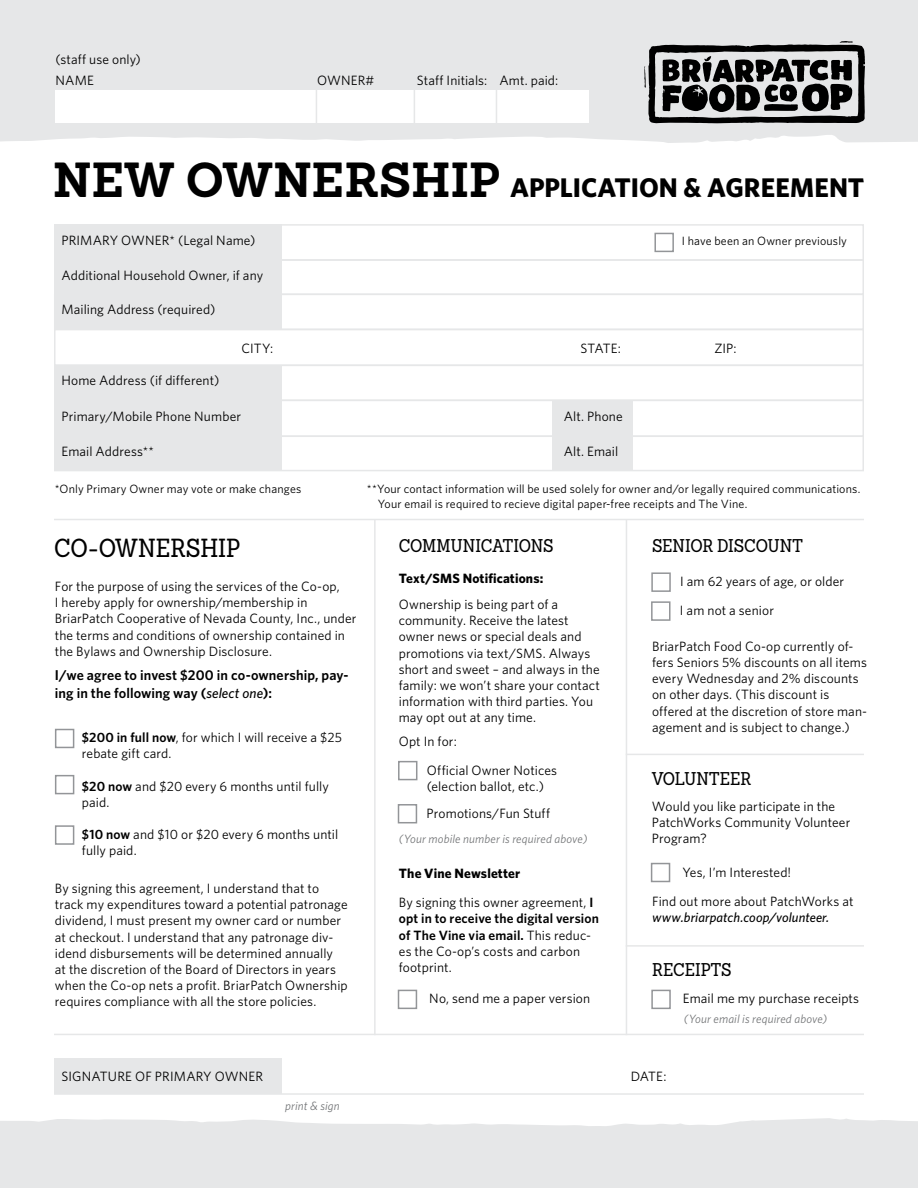
<style>
.page{position:relative;width:918px;height:1188px;background:#fff}
.page>*{position:absolute;margin:0;border:0;box-sizing:border-box;transform-origin:0 0}
.t1{font:700 27px "Whitney";color:#000}
.t2{font:25.5px "Sanchez Condensed";color:#000}
.t3{font:18px "Sanchez Condensed";letter-spacing:-.005em;color:#000}
.t4{font:600 14.25px/17.1px "Whitney";letter-spacing:.005em;color:#000}
.t5{font:13.5px/16.2px "Whitney";letter-spacing:.01em;color:#000}
.t6{font:700 13.5px "Whitney";letter-spacing:.01em;color:#000}
.t7{font:italic 500 13.5px "Whitney";letter-spacing:.01em;color:#000}
.t8{font:12px/14.4px "Whitney";letter-spacing:.015em;color:#000}
.t9{font:italic 12px "Whitney";letter-spacing:.01em;color:#737577}
.s1{font-family:"Sanchez";font-size:48px}
.s2{font-weight:500;font-style:italic}
.s3{font-weight:600}
</style>
<div class="page">
<div style="left:0;top:0;width:918px;height:143px;background:#e6e7e8"></div>
<div style="left:0;top:1118px;width:918px;height:70px;background:#e6e7e8"></div>
<svg style="left:644px;top:41px;width:221px;height:82px;background:#696a6a"></svg>
<div style="left:55px;top:91px;width:533px;height:32px;background:#fff"></div>
<hr style="left:316px;top:90px;width:1px;height:33px;background:#e6e7e8">
<hr style="left:414px;top:90px;width:1px;height:33px;background:#e6e7e8">
<hr style="left:496px;top:90px;width:1px;height:33px;background:#e6e7e8">
<div style="left:654px;top:233px;width:20px;height:19px;border:2px solid #939598"></div>
<div style="left:398px;top:761px;width:19px;height:19px;border:2px solid #939598"></div>
<div style="left:651px;top:572px;width:20px;height:20px;border:2px solid #939598"></div>
<div style="left:398px;top:804px;width:19px;height:19px;border:2px solid #939598"></div>
<div style="left:651px;top:601px;width:20px;height:20px;border:2px solid #939598"></div>
<div style="left:398px;top:990px;width:19px;height:19px;border:2px solid #939598"></div>
<div style="left:651px;top:990px;width:20px;height:19px;border:2px solid #939598"></div>
<div style="left:651px;top:863px;width:19px;height:19px;border:2px solid #939598"></div>
<hr style="left:626px;top:520px;width:1px;height:515px;background:#e6e7e8">
<hr style="left:374px;top:520px;width:2px;height:515px;background:#e6e7e8">
<div style="left:54px;top:224px;width:810px;height:37px;border:2px solid #e6e7e8"></div>
<div style="left:54px;top:294px;width:810px;height:36px;border:2px solid #e6e7e8"></div>
<div style="left:54px;top:259px;width:810px;height:36px;border:2px solid #e6e7e8"></div>
<div style="left:54px;top:329px;width:810px;height:37px;border:2px solid #e6e7e8"></div>
<div style="left:54px;top:365px;width:810px;height:36px;border:2px solid #e6e7e8"></div>
<div style="left:54px;top:400px;width:810px;height:37px;border:2px solid #e6e7e8"></div>
<div style="left:54px;top:436px;width:810px;height:35px;border:2px solid #e6e7e8"></div>
<div style="left:55px;top:225px;width:227px;height:35px;background:#e6e7e8"></div>
<div style="left:55px;top:1059px;width:227px;height:35px;background:#e6e7e8"></div>
<div style="left:55px;top:294px;width:227px;height:35px;background:#e6e7e8"></div>
<div style="left:55px;top:260px;width:227px;height:35px;background:#e6e7e8"></div>
<div style="left:55px;top:365px;width:227px;height:35px;background:#e6e7e8"></div>
<div style="left:55px;top:401px;width:227px;height:35px;background:#e6e7e8"></div>
<div style="left:55px;top:435px;width:227px;height:36px;background:#e6e7e8"></div>
<div style="left:552px;top:401px;width:80px;height:35px;background:#e6e7e8"></div>
<div style="left:552px;top:435px;width:80px;height:36px;background:#e6e7e8"></div>
<hr style="left:54px;top:519px;width:810px;height:1px;background:#e6e7e8">
<hr style="left:54px;top:1034px;width:810px;height:1px;background:#e6e7e8">
<hr style="left:54px;top:1093px;width:810px;height:2px;background:#e6e7e8">
<hr style="left:626px;top:754px;width:238px;height:1px;background:#e6e7e8">
<hr style="left:626px;top:945px;width:238px;height:2px;background:#e6e7e8">
<div style="left:55px;top:729px;width:19px;height:19px;border:2px solid #939598"></div>
<div style="left:55px;top:775px;width:19px;height:19px;border:2px solid #939598"></div>
<div style="left:55px;top:825px;width:19px;height:20px;border:2px solid #939598"></div>
<p class="t5" style="left:56px;top:51px;width:87px">(staff use only)</p>
<p class="t5" style="left:56px;top:71px;width:40px">NAME</p>
<p class="t5" style="left:317px;top:71px;width:59px">OWNER#</p>
<p class="t5" style="left:417px;top:71px;width:143px">Staff Initials: Amt. paid:</p>
<h1 class="t1" style="left:53px;top:170px;width:813px"><span class="s1">NEW OWNERSHIP</span> APPLICATION &amp; AGREEMENT</h1>
<p class="t5" style="left:61px;top:232px;width:196px">PRIMARY OWNER* (Legal Name)</p>
<p class="t5" style="left:61px;top:267px;width:203px">Additional Household Owner, if any</p>
<p class="t5" style="left:61px;top:301px;width:156px">Mailing Address (required)</p>
<p class="t8" style="left:682px;top:234px;width:167px">I have been an Owner previously</p>
<p class="t5" style="left:241px;top:340px;width:33px">CITY:</p>
<p class="t5" style="left:580px;top:340px;width:42px">STATE:</p>
<p class="t5" style="left:714px;top:340px;width:24px">ZIP:</p>
<p class="t5" style="left:61px;top:372px;width:160px">Home Address (if different)</p>
<p class="t5" style="left:61px;top:408px;width:181px">Primary/Mobile Phone Number</p>
<p class="t5" style="left:61px;top:442px;width:94px">Email Address**</p>
<p class="t5" style="left:564px;top:408px;width:60px">Alt. Phone</p>
<p class="t5" style="left:564px;top:442px;width:56px">Alt. Email</p>
<p class="t8" style="left:55px;top:482px;width:248px">*Only Primary Owner may vote or make changes</p>
<p class="t8" style="left:378px;top:482px;width:484px;text-indent:-11px">**Your contact information will be used solely for owner and/or legally required communications.<br>Your email is required to recieve digital paper-free receipts and The Vine.</p>
<h2 class="t2" style="left:54px;top:531px;width:188px">CO-OWNERSHIP</h2>
<p class="t5" style="left:55px;top:578px;width:303px">For the purpose of using the services of the Co-op,<br>I hereby apply for ownership/membership in BriarPatch Cooperative of Nevada County, Inc., under the terms and conditions of ownership contained in the Bylaws and Ownership Disclosure.</p>
<p class="t4" style="left:55px;top:667px;width:295px">I/we agree to invest $200 in co-ownership, pay&shy;ing in the following way (<span class="s2">select one</span>):</p>
<p class="t5" style="left:82px;top:729px;width:262px"><span class="s3">$200 in full now</span>, for which I will receive a $25 rebate gift card.</p>
<p class="t5" style="left:82px;top:777px;width:248px"><span class="s3">$20 now</span> and $20 every 6 months until fully paid.</p>
<p class="t5" style="left:82px;top:826px;width:258px"><span class="s3">$10 now</span> and $10 or $20 every 6 months until fully paid.</p>
<p class="t5" style="left:55px;top:880px;width:294px">By signing this agreement, I understand that to track my expenditures toward a potential patronage dividend, I must present my owner card or number at checkout. I understand that any patronage div&shy;idend disbursements will be determined annually<br>at the discretion of the Board of Directors in years when the Co-op nets a profit. BriarPatch Ownership requires compliance with all the store policies.</p>
<h3 class="t3" style="left:399px;top:534px;width:156px">COMMUNICATIONS</h3>
<h3 class="t3" style="left:652px;top:534px;width:152px">SENIOR DISCOUNT</h3>
<p class="t6" style="left:399px;top:569px;width:146px">Text/SMS Notifications:</p>
<p class="t5" style="left:399px;top:596px;width:203px">Ownership is being part of a community. Receive the latest owner news or special deals and promotions via text/SMS. Always short and sweet – and always in the family: we won’t share your contact information with third parties. You may opt out at any time.</p>
<p class="t5" style="left:399px;top:733px;width:60px">Opt In for:</p>
<p class="t5" style="left:427px;top:762px;width:132px">Official Owner Notices (election ballot, etc.)</p>
<p class="t5" style="left:427px;top:805px;width:125px">Promotions/Fun Stuff</p>
<p class="t9" style="left:399px;top:831px;width:190px">(Your mobile number is required above)</p>
<p class="t6" style="left:399px;top:865px;width:123px">The Vine Newsletter</p>
<p class="t5" style="left:399px;top:894px;width:202px">By signing this owner agreement, <span class="s3">I opt in to receive the digital version of The Vine via email.</span> This reduc&shy;es the Co-op’s costs and carbon footprint.</p>
<p class="t5" style="left:680px;top:573px;width:166px">I am 62 years of age, or older</p>
<p class="t5" style="left:680px;top:602px;width:96px">I am not a senior</p>
<p class="t5" style="left:652px;top:638px;width:217px">BriarPatch Food Co-op currently of&shy;fers Seniors 5% discounts on all items every Wednesday and 2% discounts on other days. (This discount is offered at the discretion of store man&shy;agement and is subject to change.)</p>
<h3 class="t3" style="left:652px;top:767px;width:101px">VOLUNTEER</h3>
<p class="t5" style="left:652px;top:798px;width:200px">Would you like participate in the<br>PatchWorks Community Volunteer<br>Program?</p>
<p class="t5" style="left:682px;top:863px;width:110px">Yes, I’m Interested!</p>
<p class="t5" style="left:652px;top:893px;width:203px">Find out more about PatchWorks at</p>
<p class="t7" style="left:652px;top:909px;width:179px">www.briarpatch.coop/volunteer.</p>
<h3 class="t3" style="left:652px;top:958px;width:81px">RECEIPTS</h3>
<p class="t5" style="left:429px;top:990px;width:162px">No, send me a paper version</p>
<p class="t5" style="left:683px;top:990px;width:178px">Email me my purchase receipts</p>
<p class="t9" style="left:684px;top:1011px;width:145px">(Your email is required above)</p>
<p class="t5" style="left:61px;top:1067px;width:203px">SIGNATURE OF PRIMARY OWNER</p>
<p class="t9" style="left:285px;top:1098px;width:56px">print &amp; sign</p>
<p class="t5" style="left:631px;top:1067px;width:37px">DATE:</p>
</div>
